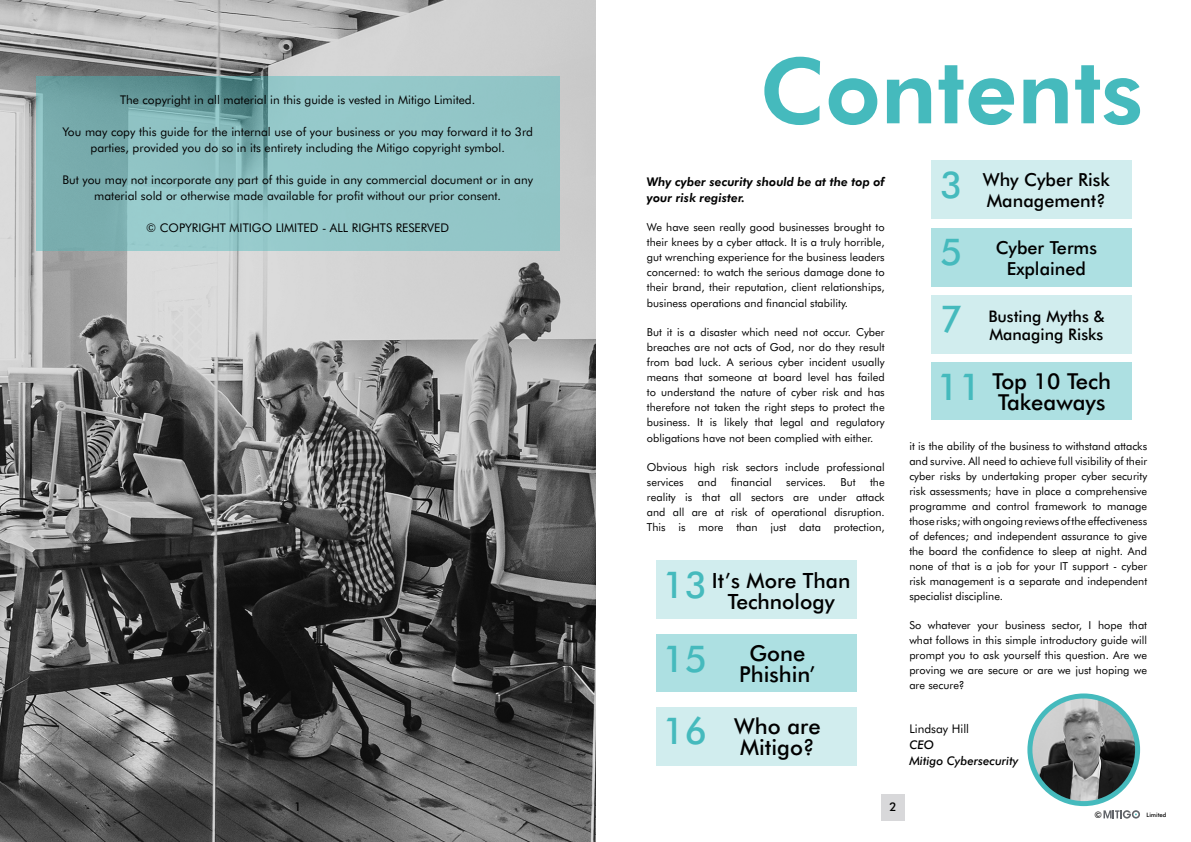
<style>
.page{position:relative;width:1191px;height:842px;background:#fff}
.page>*{position:absolute;margin:0;border:0;box-sizing:border-box;transform-origin:0 0}
.t1{font:700 91px "Futura BT";color:#45babd}
.t2{font:500 37px/67.2px "Futura BT";color:#45babd;text-align:justify}
.t3{font:500 22px/21px "Futura BT";color:#000;text-align:center}
.t4{font:500 21px/21px "Futura BT";color:#000;text-align:center}
.t5{font:500 18px/21px "Futura BT";color:#000}
.t6{font:500 16px/18px "Futura BT";color:#000}
.t7{font:12px/16px "Futura BT";color:#000;text-align:center}
.t8{font:italic 700 12px/16px "Futura BT";color:#000}
.t9{font:italic 500 12px/16px "Futura BT";color:#000}
.t10{font:500 12px "Futura BT";color:#000}
.t11{font:11px/15px "Futura BT";color:#000;text-align:justify}
.t12{font:500 9px "Futura BT";color:#000}
.t13{font:500 6px "Futura BT";color:#000}
.s1{font-size:37px;color:#45babd}
</style>
<div class="page">
<img style="left:0;top:0;width:595px;height:842px">
<div style="left:881px;top:794px;width:24px;height:26px;background:#d8d8da"></div>
<div style="left:931px;top:161px;width:200px;height:58px;background:#d1edee"></div>
<div style="left:931px;top:228px;width:200px;height:58px;background:#ade0e2"></div>
<div style="left:931px;top:295px;width:200px;height:59px;background:#d1edee"></div>
<div style="left:657px;top:561px;width:200px;height:58px;background:#d1edee"></div>
<div style="left:657px;top:635px;width:200px;height:57px;background:#ade0e2"></div>
<div style="left:657px;top:707px;width:200px;height:58px;background:#d1edee"></div>
<img style="left:1030px;top:699px;width:107px;height:105px">
<div style="left:1027px;top:693px;width:113px;height:113px;border:5px solid #45babd;border-radius:50%"></div>
<div style="left:931px;top:362px;width:200px;height:57px;background:#ade0e2"></div>
<svg style="left:36px;top:76px;width:523px;height:174px;background:#8abdbf"></svg>
<svg style="left:1103px;top:810px;width:37px;height:8px"></svg>
<p class="t7" style="left:120px;top:91px;width:357px">The copyright in all material in this guide is vested in Mitigo Limited.</p>
<p class="t7" style="left:62px;top:123px;width:472px">You may copy this guide for the internal use of your business or you may forward it to 3rd parties, provided you do so in its entirety including the Mitigo copyright symbol.</p>
<p class="t7" style="left:62px;top:171px;width:472px">But you may not incorporate any part of this guide in any commercial document or in any material sold or otherwise made available for profit without our prior consent.</p>
<p class="t7" style="left:146px;top:219px;width:304px">© COPYRIGHT MITIGO LIMITED - ALL RIGHTS RESERVED</p>
<h1 class="t1" style="left:760px;top:27px;width:385px">Contents</h1>
<p class="t8" style="left:647px;top:173px;width:239px">Why cyber security should be at the top of your risk register.</p>
<p class="t11" style="left:647px;top:219px;width:239px">We have seen really good businesses brought to their knees by a cyber attack. It is a truly horrible, gut wrenching experience for the business leaders concerned: to watch the serious damage done to their brand, their reputation, client relationships,</p>
<p class="t11" style="left:647px;top:295px;width:203px">business operations and financial stability.</p>
<p class="t11" style="left:647px;top:324px;width:239px">But it is a disaster which need not occur. Cyber breaches are not acts of God, nor do they result from bad luck. A serious cyber incident usually means that someone at board level has failed to understand the nature of cyber risk and has therefore not taken the right steps to protect the business. It is likely that legal and regulatory</p>
<p class="t11" style="left:647px;top:430px;width:228px">obligations have not been complied with either.</p>
<p class="t11" style="left:647px;top:459px;width:239px">Obvious high risk sectors include professional services</p>
<p class="t11" style="left:698px;top:474px;width:20px">and</p>
<p class="t11" style="left:731px;top:474px;width:42px">financial</p>
<p class="t11" style="left:786px;top:474px;width:41px">services.</p>
<p class="t11" style="left:840px;top:474px;width:17px">But</p>
<p class="t11" style="left:647px;top:474px;width:239px;text-indent:223px">the reality is that all sectors are under attack and all are at risk of operational disruption.<br>This is more than just data protection,</p>
<h2 class="t2" style="left:662px;top:546px;width:46px;line-height:73.1px">13<br>15<br>16</h2>
<h3 class="t4" style="left:712px;top:569px;width:140px">It’s More Than<br>Technology</h3>
<h3 class="t3" style="left:739px;top:642px;width:78px">Gone<br>Phishin’</h3>
<h3 class="t3" style="left:734px;top:715px;width:88px;text-align:left">Who are<br>Mitigo?</h3>
<h2 class="t2" style="left:940px;top:149px;width:24px">3<br>5<br>7</h2>
<h3 class="t5" style="left:982px;top:169px;width:129px">Why Cyber Risk<br>Management?</h3>
<h3 class="t5" style="left:995px;top:236px;width:103px;text-align:center">Cyber Terms<br>Explained</h3>
<h3 class="t6" style="left:988px;top:306px;width:118px">Busting Myths &amp;<br>Managing Risks</h3>
<h3 class="t3" style="left:937px;top:370px;width:176px;text-align:right"><span class="s1">11</span> Top 10 Tech<br>Takeaways</h3>
<p class="t11" style="left:909px;top:438px;width:239px">it is the ability of the business to withstand attacks and survive. All need to achieve full visibility of their cyber risks by undertaking proper cyber security risk assessments; have in place a comprehensive programme and control framework to manage those risks; with ongoing reviews of the effectiveness of defences; and independent assurance to give the board the confidence to sleep at night. And none of that is a job for your IT support - cyber risk management is a separate and independent specialist discipline.</p>
<p class="t11" style="left:909px;top:617px;width:239px">So whatever your business sector, I hope that what follows in this simple introductory guide will prompt you to ask yourself this question. Are we proving we are secure or are we just hoping we are secure?</p>
<p class="t7" style="left:909px;top:720px;width:61px">Lindsay Hill</p>
<p class="t9" style="left:909px;top:736px;width:111px">CEO<br>Mitigo Cybersecurity</p>
<p class="t10" style="left:294px;top:798px;width:9px">1</p>
<p class="t10" style="left:889px;top:798px;width:9px">2</p>
<p class="t12" style="left:1094px;top:808px;width:9px">©</p>
<p class="t13" style="left:1146px;top:810px;width:21px">Limited</p>
</div>
